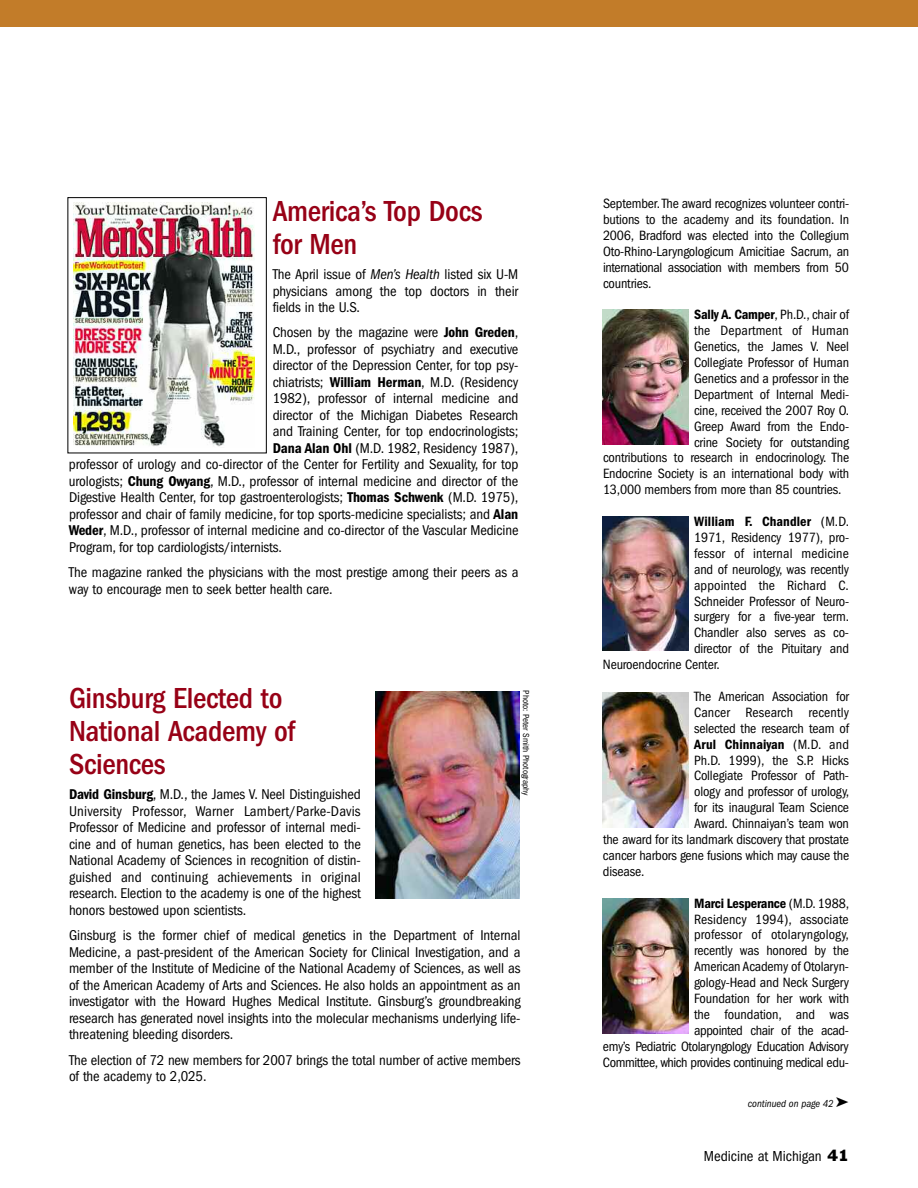
<style>
.page{position:relative;width:918px;height:1188px;background:#fff}
.page>*{position:absolute;margin:0;border:0;box-sizing:border-box;transform-origin:0 0}
.t1{font:500 condensed 30px/33px "Franklin Gothic";letter-spacing:-.01em;color:#970116}
.t2{font:condensed 15px "Franklin Gothic";color:#000}
.t3{font:condensed 14.7px/16.5px "Franklin Gothic";letter-spacing:-.005em;color:#000;text-align:justify}
.t4{font:condensed 13.95px/15.9px "Franklin Gothic";letter-spacing:-.01em;color:#000;text-align:justify}
.t5{font:condensed 13.95px "Franklin Gothic";letter-spacing:.01em;color:#000}
.t6{font:600 condensed 13.95px "Franklin Gothic";letter-spacing:.01em;color:#000}
.t7{font:italic condensed 10.5px "Franklin Gothic";color:#000}
.t8{font:condensed 9px "Franklin Gothic";color:#000}
.s1{font-style:italic}
.s2{font-weight:600}
.s3{font-weight:400}
.s4{font-stretch:normal}
</style>
<div class="page">
<div style="left:0;top:0;width:918px;height:27px;background:#c27c29"></div>
<img style="left:602px;top:310px;width:86px;height:135px">
<img style="left:602px;top:516px;width:86px;height:134px">
<img style="left:602px;top:692px;width:86px;height:135px">
<img style="left:602px;top:898px;width:86px;height:136px">
<img style="left:74px;top:202px;width:180px;height:245px">
<div style="left:68px;top:197px;width:199px;height:256px;border:1px solid #000"></div>
<img style="left:376px;top:691px;width:144px;height:208px">
<h1 class="t1" style="left:273px;top:197px;width:211px">America’s Top Docs for Men</h1>
<p class="t3" style="left:273px;top:267px;width:247px">The April issue of <span class="s1">Men’s Health</span> listed six U-M physicians among the top doctors in their fields in the U.S.</p>
<p class="t3" style="left:273px;top:326px;width:247px">Chosen by the magazine were <span class="s2">John Greden</span>,</p>
<p class="t3" style="left:273px;top:342px;width:247px">M.D., professor of psychiatry and executive</p>
<p class="t3" style="left:273px;top:359px;width:247px">director of the Depression Center, for top psy-</p>
<p class="t3" style="left:273px;top:375px;width:247px">chiatrists; <span class="s2">William Herman</span>, M.D. (Residency</p>
<p class="t3" style="left:273px;top:392px;width:247px">1982), professor of internal medicine and</p>
<p class="t3" style="left:273px;top:408px;width:247px">director of the Michigan Diabetes Research</p>
<p class="t3" style="left:273px;top:425px;width:247px">and Training Center, for top endocrinologists;</p>
<p class="t3" style="left:273px;top:441px;width:247px"><span class="s2">Dana Alan Ohl</span> (M.D. 1982, Residency 1987),</p>
<p class="t3" style="left:69px;top:458px;width:451px">professor of urology and co-director of the Center for Fertility and Sexuality, for top</p>
<p class="t3" style="left:69px;top:474px;width:451px">urologists; <span class="s2">Chung Owyang</span>, M.D., professor of internal medicine and director of the</p>
<p class="t3" style="left:69px;top:491px;width:451px">Digestive Health Center, for top gastroenterologists; <span class="s2">Thomas Schwenk</span> (M.D. 1975),</p>
<p class="t3" style="left:69px;top:507px;width:451px">professor and chair of family medicine, for top sports-medicine specialists; and <span class="s2">Alan</span></p>
<p class="t3" style="left:69px;top:524px;width:451px"><span class="s2">Weder</span>, M.D., professor of internal medicine and co-director of the Vascular Medicine</p>
<p class="t3" style="left:69px;top:540px;width:215px">Program, for top cardiologists/internists.</p>
<p class="t3" style="left:69px;top:566px;width:451px">The magazine ranked the physicians with the most prestige among their peers as a way to encourage men to seek better health care.</p>
<h1 class="t1" style="left:69px;top:684px;width:228px">Ginsburg Elected to<br>National Academy of<br>Sciences</h1>
<p class="t3" style="left:69px;top:788px;width:293px"><span class="s2">David Ginsburg</span>, M.D., the James V. Neel Distinguished University Professor, Warner Lambert/Parke-Davis Professor of Medicine and professor of internal medi&shy;cine and of human genetics, has been elected to the National Academy of Sciences in recognition of distin&shy;guished and continuing achievements in original research. Election to the academy is one of the highest honors bestowed upon scientists.</p>
<p class="t3" style="left:69px;top:928px;width:453px">Ginsburg is the former chief of medical genetics in the Department of Internal Medicine, a past-president of the American Society for Clinical Investigation, and a member of the Institute of Medicine of the National Academy of Sciences, as well as of the American Academy of Arts and Sciences. He also holds an appointment as an investigator with the Howard Hughes Medical Institute. Ginsburg’s groundbreaking research has generated novel insights into the molecular mechanisms underlying life&shy;threatening bleeding disorders.</p>
<p class="t3" style="left:69px;top:1053px;width:453px">The election of 72 new members for 2007 brings the total number of active members of the academy to 2,025.</p>
<p class="t8" style="left:529px;top:690px;width:106px;rotate:90deg">Photo: Peter Smith Photography</p>
<p class="t4" style="left:603px;top:197px;width:248px">September.The award recognizes volunteer contri&shy;butions to the academy and its foundation. In 2006, Bradford was elected into the Collegium Oto-Rhino-Laryngologicum Amicitiae Sacrum, an international association with members from 50 countries.</p>
<p class="t4" style="left:694px;top:308px;width:156px"><span class="s2">Sally A. Camper</span>, Ph.D., chair of</p>
<p class="t5" style="left:694px;top:326px;width:156px">the Department of Human</p>
<p class="t4" style="left:694px;top:340px;width:156px">Genetics, the James V. Neel</p>
<p class="t4" style="left:694px;top:356px;width:157px">Collegiate Professor of Human</p>
<p class="t4" style="left:694px;top:372px;width:157px">Genetics and a professor in the</p>
<p class="t4" style="left:694px;top:387px;width:157px">Department of Internal Medi-</p>
<p class="t4" style="left:694px;top:403px;width:157px">cine, received the 2007 Roy O.</p>
<p class="t4" style="left:694px;top:419px;width:157px">Greep Award from the Endo-</p>
<p class="t4" style="left:694px;top:435px;width:157px">crine Society for outstanding</p>
<p class="t4" style="left:603px;top:451px;width:248px">contributions to research in endocrinology. The</p>
<p class="t4" style="left:603px;top:467px;width:248px">Endocrine Society is an international body with</p>
<p class="t4" style="left:603px;top:483px;width:240px">13,000 members from more than 85 countries.</p>
<p class="t6" style="left:694px;top:517px;width:156px">William F. Chandler <span class="s3">(M.D.</span></p>
<p class="t4" style="left:694px;top:531px;width:157px">1971, Residency 1977), pro-</p>
<p class="t5" style="left:694px;top:549px;width:156px">fessor of internal medicine</p>
<p class="t4" style="left:694px;top:562px;width:157px">and of neurology, was recently</p>
<p class="t5" style="left:694px;top:580px;width:156px">appointed the Richard C.</p>
<p class="t4" style="left:694px;top:594px;width:157px">Schneider Professor of Neuro-</p>
<p class="t4" style="left:694px;top:610px;width:157px">surgery for a five-year term.</p>
<p class="t4" style="left:694px;top:626px;width:156px">Chandler also serves as co-</p>
<p class="t4" style="left:694px;top:642px;width:156px">director of the Pituitary and</p>
<p class="t4" style="left:603px;top:658px;width:118px">Neuroendocrine Center.</p>
<p class="t4" style="left:694px;top:690px;width:156px">The American Association for</p>
<p class="t5" style="left:694px;top:708px;width:156px">Cancer Research recently</p>
<p class="t4" style="left:694px;top:721px;width:157px">selected the research team of</p>
<p class="t6" style="left:694px;top:739px;width:156px">Arul Chinnaiyan <span class="s3">(M.D. and</span></p>
<p class="t4" style="left:694px;top:753px;width:156px">Ph.D. 1999), the S.P. Hicks</p>
<p class="t4" style="left:694px;top:769px;width:156px">Collegiate Professor of Path-</p>
<p class="t4" style="left:694px;top:785px;width:157px">ology and professor of urology,</p>
<p class="t4" style="left:694px;top:801px;width:157px">for its inaugural Team Science</p>
<p class="t4" style="left:694px;top:817px;width:156px">Award. Chinnaiyan’s team won</p>
<p class="t4" style="left:603px;top:833px;width:248px">the award for its landmark discovery that prostate</p>
<p class="t4" style="left:603px;top:849px;width:248px">cancer harbors gene fusions which may cause the</p>
<p class="t4" style="left:603px;top:864px;width:43px">disease.</p>
<p class="t4" style="left:603px;top:896px;width:248px;text-align:right"><span class="s2">Marci Lesperance</span> (M.D. 1988,<br>Residency 1994), associate<br>professor of otolaryngology,<br>recently was honored by the<br>American Academy of Otolaryn-<br>gology-Head and Neck Surgery<br>Foundation for her work with<br>the foundation, and was<br>appointed chair of the acad-<br>emy’s Pediatric Otolaryngology Education Advisory<br>Committee, which provides continuing medical edu-</p>
<p class="t7" style="left:748px;top:1100px;width:103px">continued on page 42 ➤</p>
<p class="t2" style="left:704px;top:1151px;width:147px">Medicine at Michigan <span class="s4">41</span></p>
</div>
